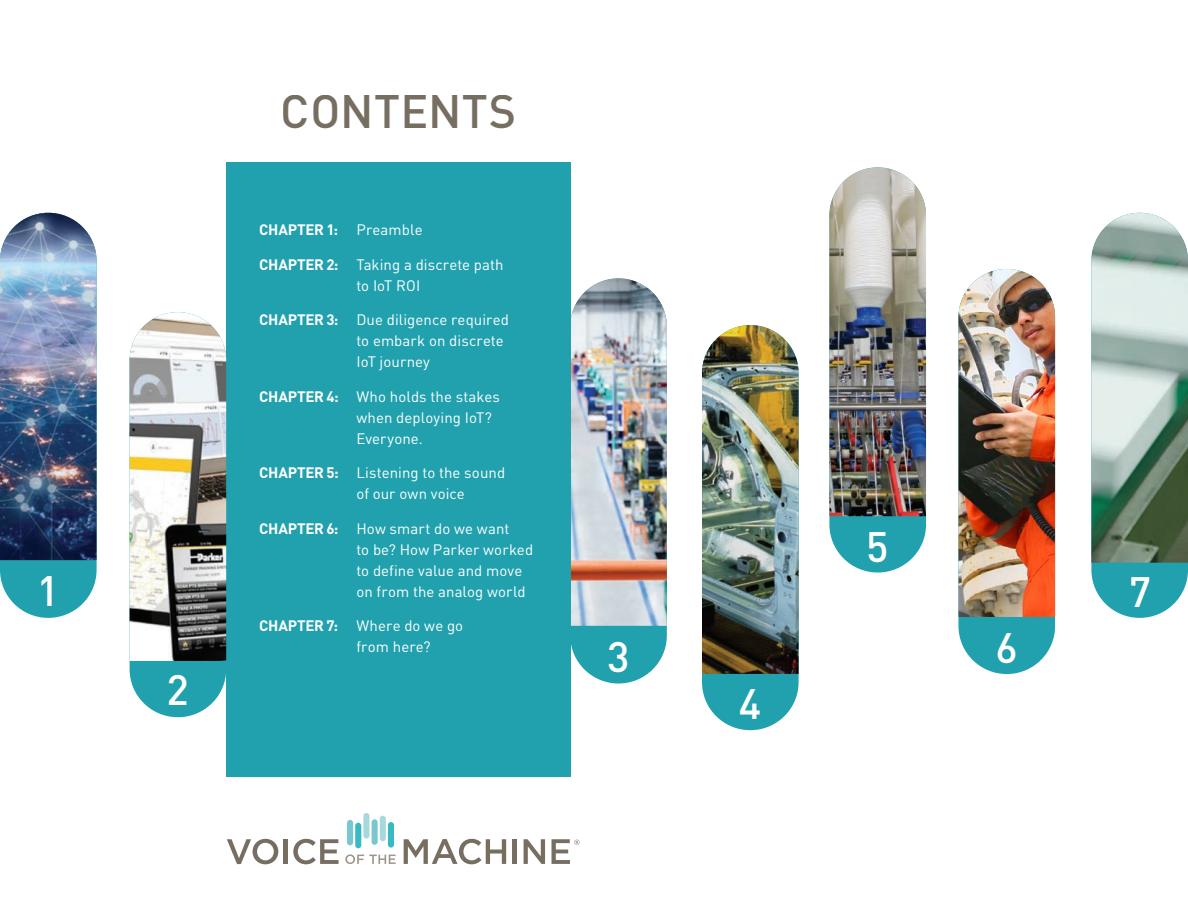
<style>
.page{position:relative;width:1188px;height:918px;background:#fff}
.page>*{position:absolute;margin:0;border:0;box-sizing:border-box;transform-origin:0 0}
.t1{font:500 46.35px "DINOT";letter-spacing:.01em;color:#776e62}
.t2{font:500 42px "DIN";color:#fff}
.t3{font:15px/21px "DINOT";letter-spacing:.005em;color:#fff}
.t4{font:700 15px "DINOT";letter-spacing:-.015em;color:#fff}
.s1{font-weight:400}
.s2{font-weight:700}
</style>
<div class="page">
<div style="left:570px;top:278px;width:97px;height:406px;background:#21a1ae;border-radius:48px"></div>
<img style="left:570px;top:278px;width:97px;height:348px">
<div style="left:226px;top:162px;width:344px;height:614px;background:#21a1ae"></div>
<div style="left:702px;top:325px;width:97px;height:405px;background:#21a1ae;border-radius:48px"></div>
<img style="left:702px;top:325px;width:97px;height:349px">
<div style="left:829px;top:167px;width:97px;height:406px;background:#21a1ae;border-radius:48px"></div>
<img style="left:829px;top:167px;width:97px;height:349px">
<div style="left:1091px;top:213px;width:97px;height:405px;background:#21a1ae;border-radius:48px"></div>
<img style="left:1091px;top:213px;width:97px;height:350px">
<div style="left:130px;top:312px;width:96px;height:405px;background:#21a1ae;border-radius:48px"></div>
<img style="left:130px;top:312px;width:96px;height:349px">
<div style="left:0;top:213px;width:97px;height:405px;background:#21a1ae;border-radius:48px"></div>
<img style="left:0;top:213px;width:97px;height:347px">
<div style="left:958px;top:269px;width:97px;height:405px;background:#21a1ae;border-radius:48px"></div>
<img style="left:958px;top:269px;width:97px;height:348px">
<div style="left:372px;top:819px;width:6px;height:26px;background:#78c7d0;border-radius:3px"></div>
<div style="left:363px;top:813px;width:6px;height:26px;background:#a6d8de;border-radius:3px"></div>
<div style="left:380px;top:816px;width:6px;height:25px;background:#a6d8de;border-radius:3px"></div>
<div style="left:388px;top:822px;width:6px;height:26px;background:#37bac4;border-radius:3px"></div>
<div style="left:355px;top:823px;width:6px;height:25px;background:#37bac4;border-radius:3px"></div>
<div style="left:347px;top:820px;width:6px;height:25px;background:#78c7d0;border-radius:3px"></div>
<svg style="left:524px;top:839px;width:21px;height:25px"></svg>
<hr style="left:513px;top:839px;width:4px;height:25px;background:#776e62">
<svg style="left:404px;top:839px;width:102px;height:25px"></svg>
<svg style="left:345px;top:854px;width:51px;height:10px"></svg>
<svg style="left:293px;top:839px;width:46px;height:25px"></svg>
<hr style="left:284px;top:839px;width:4px;height:25px;background:#776e62">
<svg style="left:227px;top:839px;width:51px;height:25px"></svg>
<svg style="left:552px;top:839px;width:28px;height:25px"></svg>
<p class="t2" style="left:37px;top:564px;width:24px">1</p>
<p class="t2" style="left:166px;top:663px;width:24px">2</p>
<h1 class="t1" style="left:281px;top:82px;width:237px">CONTENTS</h1>
<p class="t4" style="left:259px;top:220px;width:165px">CHAPTER 1: <span class="s1">Preamble</span></p>
<p class="t3" style="left:356px;top:253px;width:149px;text-indent:-97px"><span class="s2">CHAPTER 2:</span> Taking a discrete path to IoT ROI</p>
<p class="t3" style="left:356px;top:309px;width:154px;text-indent:-97px"><span class="s2">CHAPTER 3:</span> Due diligence required to embark on discrete<br>IoT journey</p>
<p class="t3" style="left:356px;top:385px;width:145px;text-indent:-97px"><span class="s2">CHAPTER 4:</span> Who holds the stakes when deploying IoT?<br>Everyone.</p>
<p class="t3" style="left:356px;top:462px;width:150px;text-indent:-97px"><span class="s2">CHAPTER 5:</span> Listening to the sound of our own voice</p>
<p class="t3" style="left:356px;top:517px;width:178px;text-indent:-97px"><span class="s2">CHAPTER 6:</span> How smart do we want<br>to be? How Parker worked to define value and move on from the analog world</p>
<p class="t3" style="left:356px;top:615px;width:108px;text-indent:-97px"><span class="s2">CHAPTER 7:</span> Where do we go from here?</p>
<p class="t2" style="left:607px;top:630px;width:24px">3</p>
<p class="t2" style="left:739px;top:677px;width:24px">4</p>
<p class="t2" style="left:866px;top:520px;width:24px">5</p>
<p class="t2" style="left:995px;top:621px;width:24px">6</p>
<p class="t2" style="left:1129px;top:565px;width:24px">7</p>
</div>
